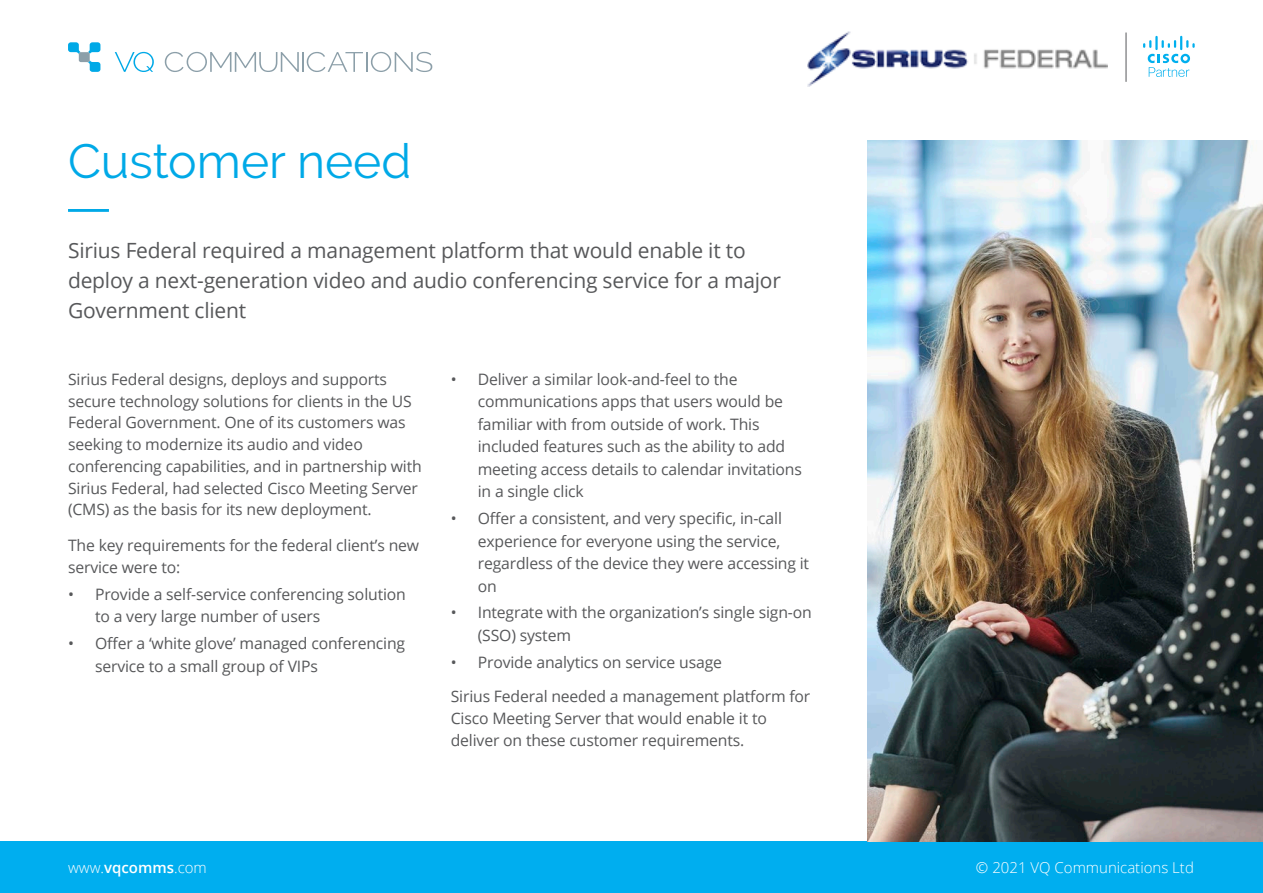
<style>
.page{position:relative;width:1263px;height:893px;background:#fff}
.page>*{position:absolute;margin:0;border:0;box-sizing:border-box;transform-origin:0 0}
.t1{font:48px "Raleway";color:#00a9e7}
.t2{font:21px/30px "Open Sans";letter-spacing:-.01em;color:#57585a}
.t3{font:15.75px/22.5px "Open Sans";letter-spacing:-.01em;color:#57585a}
.t4{font:300 15px "Open Sans";color:#fff}
.s1{font-weight:600}
</style>
<div class="page">
<div style="left:0;top:842px;width:1263px;height:51px;background:#00aeef"></div>
<svg style="left:68px;top:42px;width:13px;height:12px"></svg>
<svg style="left:87px;top:42px;width:13px;height:30px"></svg>
<div style="left:79px;top:52px;width:11px;height:10px;background:#8c9fa9;border-radius:2px"></div>
<svg style="left:115px;top:52px;width:39px;height:20px"></svg>
<svg style="left:165px;top:52px;width:134px;height:20px"></svg>
<hr style="left:302px;top:52px;width:2px;height:20px;background:#8c9fa9">
<svg style="left:307px;top:52px;width:56px;height:20px"></svg>
<svg style="left:371px;top:52px;width:61px;height:20px"></svg>
<hr style="left:366px;top:52px;width:2px;height:20px;background:#8c9fa9">
<svg style="left:1143px;top:36px;width:52px;height:41px"></svg>
<hr style="left:1126px;top:33px;width:1px;height:49px;background:#57585a">
<hr style="left:68px;top:209px;width:41px;height:3px;background:#00a9e7">
<img style="left:867px;top:140px;width:396px;height:702px">
<img style="left:807px;top:31px;width:300px;height:55px">
<p class="t1" style="left:68px;top:133px;width:345px">Customer need</p>
<p class="t2" style="left:68px;top:235px;width:714px">Sirius Federal required a management platform that would enable it to deploy a next-generation video and audio conferencing service for a major<br>Government client</p>
<p class="t3" style="left:68px;top:368px;width:355px;line-height:21.8px">Sirius Federal designs, deploys and supports secure technology solutions for clients in the US Federal Government. One of its customers was seeking to modernize its audio and video conferencing capabilities, and in partnership with Sirius Federal, had selected Cisco Meeting Server (CMS) as the basis for its new deployment.</p>
<p class="t3" style="left:68px;top:533px;width:353px">The key requirements for the federal client’s new service were to:</p>
<p class="t3" style="left:95px;top:582px;width:312px;text-indent:-27px">• Provide a self-service conferencing solution to a very large number of users</p>
<p class="t3" style="left:95px;top:632px;width:312px;text-indent:-27px">• Offer a ‘white glove’ managed conferencing service to a small group of VIPs</p>
<p class="t3" style="left:478px;top:367px;width:326px;text-indent:-27px">• Deliver a similar look-and-feel to the communications apps that users would be familiar with from outside of work. This included features such as the ability to add meeting access details to calendar invitations in a single click</p>
<p class="t3" style="left:478px;top:507px;width:333px;text-indent:-27px">• Offer a consistent, and very specific, in-call experience for everyone using the service, regardless of the device they were accessing it on</p>
<p class="t3" style="left:478px;top:601px;width:335px;text-indent:-27px">• Integrate with the organization’s single sign-on (SSO) system</p>
<p class="t3" style="left:451px;top:650px;width:273px">• Provide analytics on service usage</p>
<p class="t3" style="left:451px;top:685px;width:361px;line-height:21.8px">Sirius Federal needed a management platform for<br>Cisco Meeting Server that would enable it to deliver on these customer requirements.</p>
<p class="t4" style="left:68px;top:857px;width:140px">www.<span class="s1">vqcomms</span>.com</p>
<p class="t4" style="left:976px;top:857px;width:219px">© 2021 VQ Communications Ltd</p>
</div>
